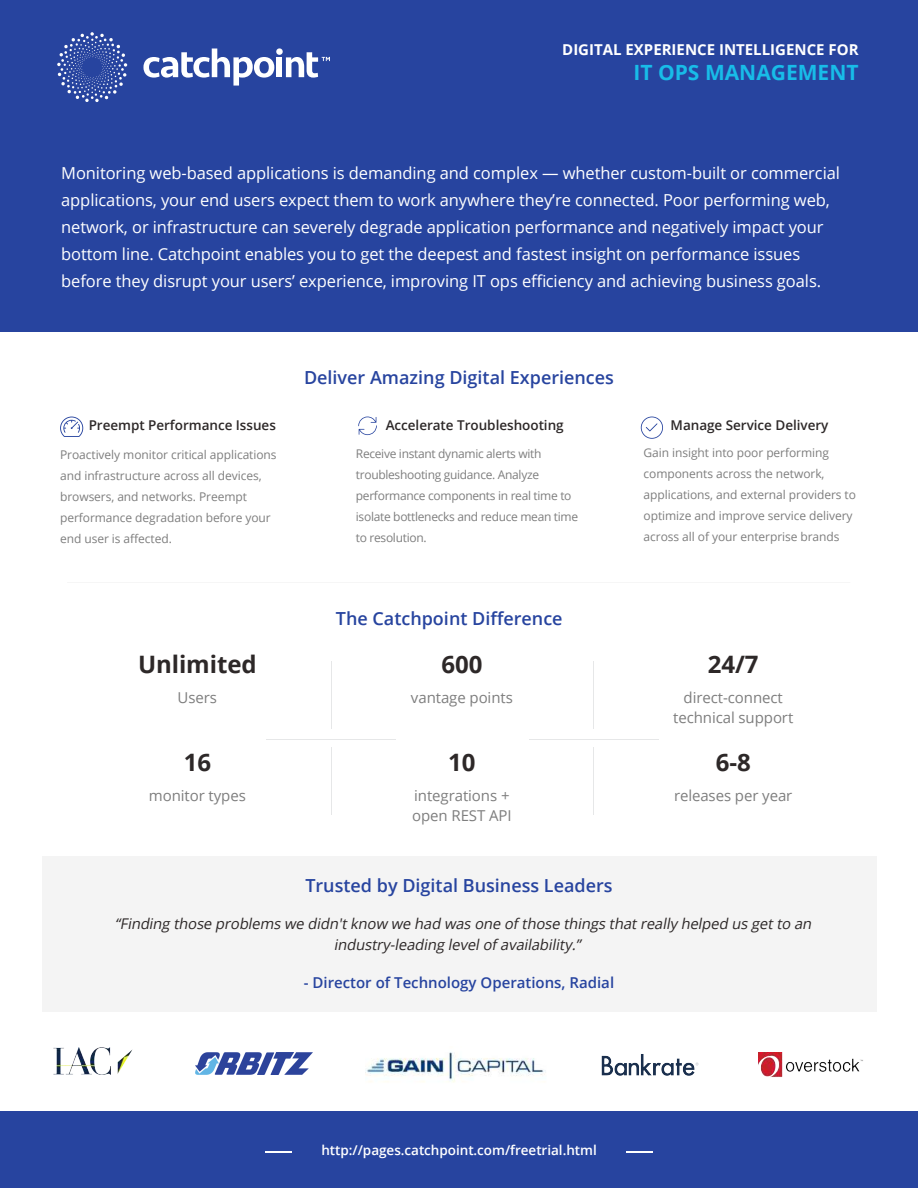
<style>
.page{position:relative;width:918px;height:1188px;background:#fff}
.page>*{position:absolute;margin:0;border:0;box-sizing:border-box;transform-origin:0 0}
.t1{font:700 24px "Open Sans";color:#2d2828}
.t2{font:700 21px "Open Sans";color:#18bce8}
.t3{font:600 18px "Open Sans";color:#27449f}
.t4{font:16.5px/27px "Open Sans";letter-spacing:-.005em;color:#fff}
.t5{font:15px/20px "Open Sans";letter-spacing:-.005em;color:#7e7e7e;text-align:center}
.t6{font:600 15px "Open Sans";color:#27449f}
.t7{font:700 15px "Open Sans";color:#fff}
.t8{font:italic 14.7px/21px "Open Sans";color:#2d2828}
.t9{font:600 13.5px "Open Sans";letter-spacing:-.005em;color:#2d2828}
.t10{font:600 13.5px "Open Sans";letter-spacing:-.005em;color:#fff}
.t11{font:12px/21px "Open Sans";letter-spacing:-.005em;color:#7e7e7e}
.t12{font:12px/21px "Open Sans";letter-spacing:-.025em;color:#7e7e7e}
</style>
<div class="page">
<div style="left:42px;top:856px;width:834px;height:155px;background:#f4f4f4"></div>
<div style="left:0;top:0;width:918px;height:332px;background:#27449f"></div>
<div style="left:0;top:1112px;width:918px;height:76px;background:#27449f"></div>
<svg style="left:626px;top:1151px;width:27px;height:1px"></svg>
<svg style="left:265px;top:1151px;width:27px;height:1px"></svg>
<hr style="left:331px;top:662px;width:1px;height:67px;background:#babcbe">
<hr style="left:593px;top:662px;width:1px;height:67px;background:#babcbe">
<hr style="left:331px;top:747px;width:1px;height:67px;background:#babcbe">
<hr style="left:593px;top:747px;width:1px;height:67px;background:#babcbe">
<hr style="left:529px;top:740px;width:129px;height:1px;background:#babcbe">
<hr style="left:266px;top:740px;width:130px;height:1px;background:#babcbe">
<svg style="left:57px;top:32px;width:70px;height:70px"></svg>
<svg style="left:143px;top:49px;width:131px;height:37px"></svg>
<div style="left:277px;top:57px;width:5px;height:20px;background:#fff"></div>
<div style="left:276px;top:48px;width:7px;height:7px;background:#fff;border-radius:50%"></div>
<svg style="left:286px;top:52px;width:44px;height:26px"></svg>
<svg style="left:358px;top:417px;width:19px;height:18px"></svg>
<svg style="left:641px;top:417px;width:22px;height:22px"></svg>
<svg style="left:60px;top:417px;width:23px;height:20px"></svg>
<img style="left:53px;top:1047px;width:79px;height:28px">
<img style="left:195px;top:1052px;width:118px;height:23px">
<img style="left:758px;top:1052px;width:105px;height:25px">
<img style="left:602px;top:1054px;width:96px;height:22px">
<img style="left:366px;top:1052px;width:180px;height:30px">
<p class="t7" style="left:562px;top:39px;width:298px">DIGITAL EXPERIENCE INTELLIGENCE FOR</p>
<p class="t2" style="left:634px;top:57px;width:227px">IT OPS MANAGEMENT</p>
<p class="t4" style="left:61px;top:159px;width:780px">Monitoring web-based applications is demanding and complex — whether custom-built or commercial applications, your end users expect them to work anywhere they’re connected. Poor performing web, network, or infrastructure can severely degrade application performance and negatively impact your bottom line. Catchpoint enables you to get the deepest and fastest insight on performance issues before they disrupt your users’ experience, improving IT ops efficiency and achieving business goals.</p>
<p class="t3" style="left:304px;top:365px;width:311px">Deliver Amazing Digital Experiences</p>
<p class="t9" style="left:89px;top:416px;width:189px">Preempt Performance Issues</p>
<p class="t9" style="left:386px;top:416px;width:180px">Accelerate Troubleshooting</p>
<p class="t9" style="left:671px;top:416px;width:159px">Manage Service Delivery</p>
<p class="t11" style="left:60px;top:444px;width:218px">Proactively monitor critical applications and infrastructure across all devices, browsers, and networks. Preempt performance degradation before your end user is affected.</p>
<p class="t12" style="left:356px;top:443px;width:224px">Receive instant dynamic alerts with troubleshooting guidance. Analyze performance components in real time to isolate bottlenecks and reduce mean time to resolution.</p>
<p class="t11" style="left:644px;top:442px;width:214px">Gain insight into poor performing components across the network, applications, and external providers to optimize and improve service delivery across all of your enterprise brands</p>
<h1 class="t1" style="left:138px;top:647px;width:120px">Unlimited</h1>
<p class="t5" style="left:178px;top:687px;width:41px">Users</p>
<h1 class="t1" style="left:184px;top:746px;width:29px">16</h1>
<p class="t5" style="left:149px;top:785px;width:99px">monitor types</p>
<p class="t3" style="left:336px;top:606px;width:228px">The Catchpoint Difference</p>
<h1 class="t1" style="left:441px;top:647px;width:43px">600</h1>
<p class="t5" style="left:411px;top:687px;width:103px">vantage points</p>
<h1 class="t1" style="left:448px;top:746px;width:29px">10</h1>
<p class="t5" style="left:412px;top:785px;width:101px;text-align:left">integrations + open REST API</p>
<p class="t3" style="left:305px;top:874px;width:309px">Trusted by Digital Business Leaders</p>
<h1 class="t1" style="left:708px;top:647px;width:52px">24/7</h1>
<p class="t5" style="left:673px;top:687px;width:122px">direct-connect technical support</p>
<h1 class="t1" style="left:716px;top:746px;width:37px">6-8</h1>
<p class="t5" style="left:674px;top:785px;width:120px">releases per year</p>
<p class="t8" style="left:334px;top:913px;width:482px;text-indent:-219px">“Finding those problems we didn'tknow we had was one of those things that really helped us get to an industry-leading levelof availability.”</p>
<p class="t6" style="left:304px;top:972px;width:312px">- Director of Technology Operations, Radial</p>
<p class="t10" style="left:321px;top:1141px;width:277px">http://pages.catchpoint.com/freetrial.html</p>
</div>
